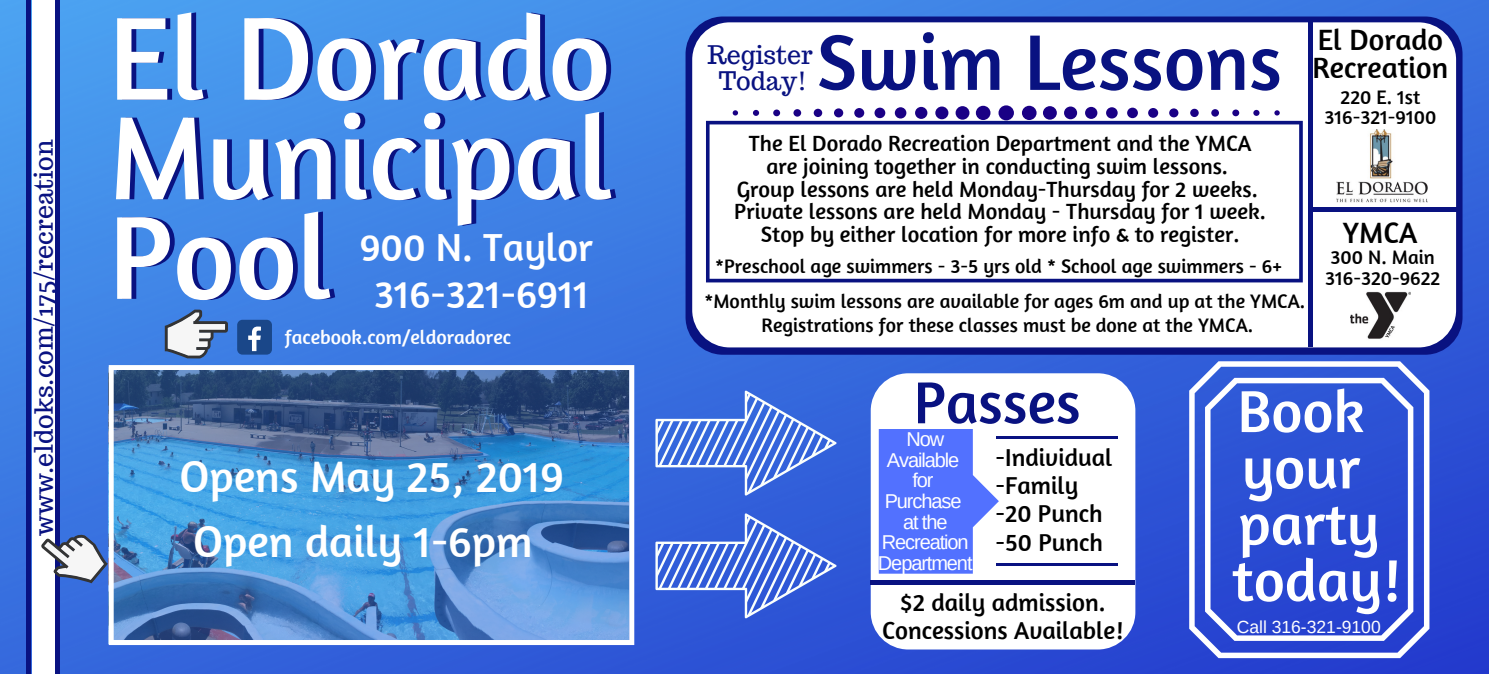
<style>
.page{position:relative;width:1489px;height:674px;background:#fff}
.page>*{position:absolute;margin:0;border:0;box-sizing:border-box;transform-origin:0 0}
.t1{font:120px/99.5px "Amaranth";color:#fff;text-align:justify}
.t2{font:80px "Amaranth";color:#091281}
.t3{font:60px/56.2px "Amaranth";color:#fff}
.t4{font:60px "Amaranth";color:#091281}
.t5{font:45px "Amaranth";color:#fff}
.t6{font:40px/47px "Amaranth";color:#fff;text-align:center}
.t7{font:30px/28.2px "Amaranth";color:#000}
.t8{font:25px/28.2px "Amaranth";color:#000}
.t9{font:25px/26.2px "Trocchi";color:#091281;text-align:center}
.t10{font:22.5px/22.5px "Amaranth";color:#000;text-align:center}
.t11{font:20px/20.8px "Amaranth";color:#000;text-align:center}
.t12{font:20px/20.8px "Arimo";letter-spacing:-.055em;color:#fff;text-align:center}
.t13{font:20px "Amaranth";color:#fff}
.t14{font:17.5px "Arimo";color:#fff}
</style>
<div class="page">
<img style="left:0;top:0;width:1489px;height:672px">
<div style="left:685px;top:16px;width:777px;height:338px;background:#091281;border-radius:37px"></div>
<svg style="left:1189px;top:361px;width:240px;height:296px"></svg>
<svg style="left:1205px;top:377px;width:208px;height:263px;background:#3d5cd6"></svg>
<div style="left:32px;top:0;width:23px;height:673px;background:#fff"></div>
<div style="left:692px;top:22px;width:764px;height:325px;background:#fff;border-radius:37px"></div>
<div style="left:871px;top:373px;width:264px;height:276px;background:#fff;border-radius:37px"></div>
<svg style="left:706px;top:121px;width:597px;height:161px"></svg>
<div style="left:1308px;top:20px;width:5px;height:327px;background:#091281"></div>
<hr style="left:1310px;top:207px;width:146px;height:4px;background:#091281">
<img style="left:1351px;top:291px;width:60px;height:48px">
<img style="left:1336px;top:129px;width:92px;height:73px">
<div style="left:237px;top:319px;width:35px;height:35px;background:#1a4789;border-radius:5px"></div>
<svg style="left:248px;top:326px;width:13px;height:25px"></svg>
<svg style="left:165px;top:309px;width:63px;height:49px"></svg>
<svg style="left:879px;top:429px;width:120px;height:144px"></svg>
<div style="left:870px;top:579px;width:265px;height:5px;background:#091281"></div>
<svg style="left:733px;top:105px;width:547px;height:15px"></svg>
<hr style="left:27px;top:0;width:4px;height:673px;background:#091281">
<hr style="left:56px;top:0;width:4px;height:673px;background:#091281">
<svg style="left:41px;top:517px;width:68px;height:78px"></svg>
<svg style="left:109px;top:365px;width:525px;height:279px;background:#4e86bf"></svg>
<svg style="left:655px;top:390px;width:181px;height:105px;background:#5881e1"></svg>
<svg style="left:655px;top:513px;width:181px;height:105px;background:#5478de"></svg>
<hr style="left:996px;top:436px;width:122px;height:2px;background:#091281">
<hr style="left:996px;top:563px;width:121px;height:2px;background:#091281">
<p class="t9" style="left:31px;top:535px;width:397px;rotate:-90deg">www.eldoks.com/175/recreation</p>
<h1 class="t1" style="left:109px;top:5px;width:506px">El Dorado Municipal Pool</h1>
<h3 class="t6" style="left:360px;top:223px;width:235px">900 N. Taylor<br>316-321-6911</h3>
<p class="t13" style="left:285px;top:324px;width:228px">facebook.com/eldoradorec</p>
<h3 class="t5" style="left:180px;top:447px;width:386px">Opens May 25, 2019</h3>
<h3 class="t5" style="left:193px;top:512px;width:341px">Open daily 1-6pm</h3>
<h2 class="t2" style="left:817px;top:12px;width:467px">Swim Lessons</h2>
<p class="t9" style="left:707px;top:41px;width:107px">Register<br>Today!</p>
<p class="t10" style="left:734px;top:132px;width:533px">The El Dorado Recreation Department and the YMCA are joining together in conducting swim lessons.<br>Group lessons are held Monday-Thursday for 2 weeks.<br>Private lessons are held Monday - Thursday for 1 week.<br>Stop by either location for more info &amp; to register.</p>
<p class="t11" style="left:715px;top:255px;width:569px">*Preschool age swimmers - 3-5 yrs old * School age swimmers - 6+</p>
<p class="t11" style="left:704px;top:288px;width:602px;line-height:24.5px">*Monthly swim lessons are available for ages 6m and up at the YMCA.<br>Registrations for these classes must be done at the YMCA.</p>
<h3 class="t7" style="left:1312px;top:25px;width:137px">El Dorado<br>Recreation</h3>
<p class="t11" style="left:1324px;top:86px;width:113px">220 E. 1st<br>316-321-9100</p>
<h3 class="t7" style="left:1343px;top:217px;width:76px">YMCA</h3>
<p class="t11" style="left:1325px;top:246px;width:117px;text-align:left">300 N. Main<br>316-320-9622</p>
<h3 class="t4" style="left:914px;top:364px;width:168px">Passes</h3>
<p class="t12" style="left:878px;top:428px;width:96px">Now<br>Available for<br>Purchase at the<br>Recreation<br>Department</p>
<p class="t8" style="left:995px;top:442px;width:118px">-Individual -Family -20 Punch -50 Punch</p>
<p class="t8" style="left:882px;top:587px;width:243px;text-align:center">$2 daily admission.<br>Concessions Available!</p>
<h3 class="t3" style="left:1232px;top:381px;width:170px">Book your party today!</h3>
<p class="t14" style="left:1237px;top:616px;width:146px">Call 316-321-9100</p>
</div>
